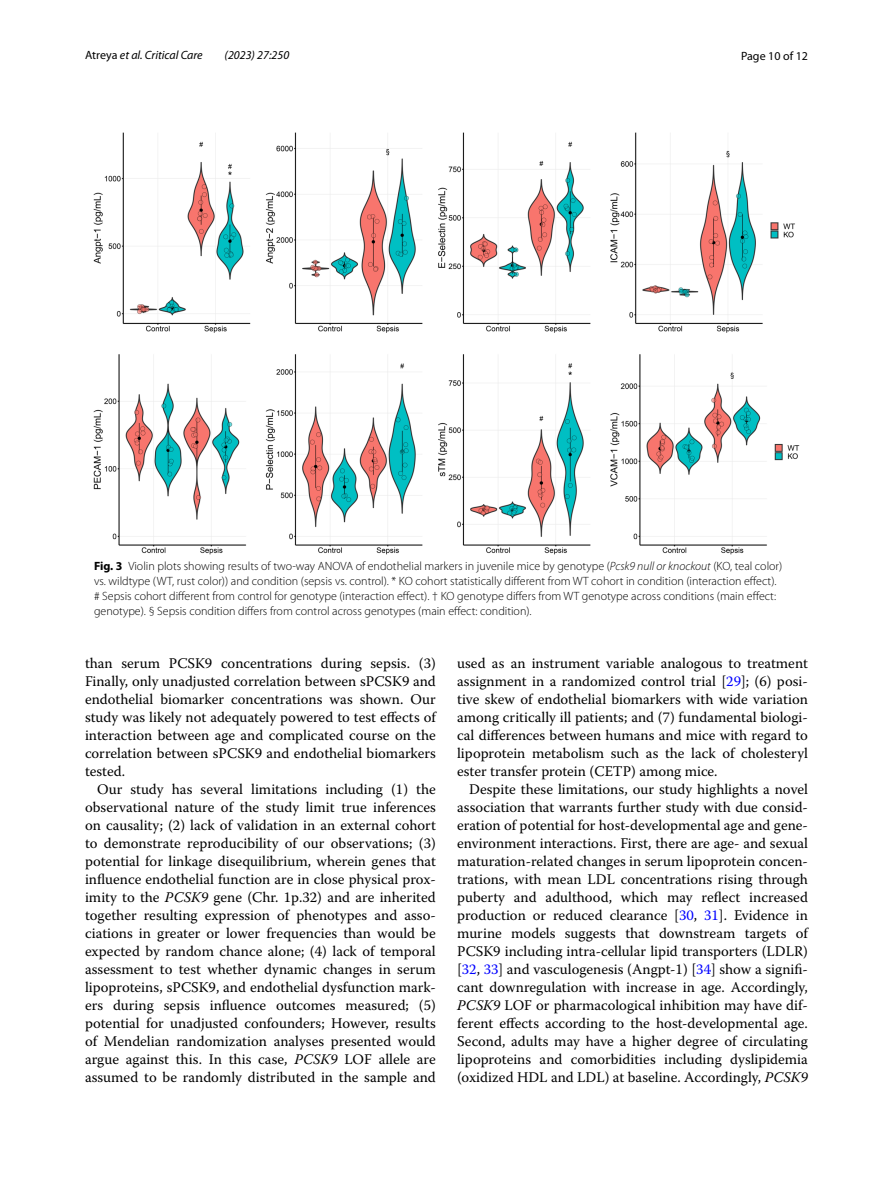
<style>
.page{position:relative;width:893px;height:1187px;background:#fff}
.page>*{position:absolute;margin:0;border:0;box-sizing:border-box;transform-origin:0 0}
.t1{font:14.7px/18px "Warnock Pro";color:#000;text-align:justify}
.t2{font:300 12px/15px "Myriad Pro";color:#000}
.t3{font:italic 12px "Myriad Pro";color:#000}
.t4{font:12px "Myriad Pro";color:#000}
.s1{font-style:normal}
.s2{font-weight:700}
.s3{font-style:italic}
.s4{color:#00f}
</style>
<div class="page">
<img style="left:94px;top:133px;width:705px;height:421px">
<p class="t3" style="left:85px;top:48px;width:119px"><span class="s1">Atreya</span> et al. Critical Care</p>
<p class="t3" style="left:225px;top:48px;width:66px">(2023) 27:250</p>
<p class="t4" style="left:741px;top:48px;width:68px">Page 10 of 12</p>
<p class="t2" style="left:94px;top:558px;width:690px"><span class="s2">Fig. 3</span> Violin plots showing results of two-way ANOVA of endothelial markers in juvenile mice by genotype (<span class="s3">Pcsk9 null or knockout</span> (KO, teal color) vs. wildtype (WT, rust color)) and condition (sepsis vs. control). * KO cohort statistically different from WT cohort in condition (interaction effect). # Sepsis cohort different from control for genotype (interaction effect). † KO genotype differs from WT genotype across conditions (main effect: genotype). § Sepsis condition differs from control across genotypes (main effect: condition).</p>
<p class="t1" style="left:85px;top:653px;width:352px">than serum PCSK9 concentrations during sepsis. (3)<br>Finally, only unadjusted correlation between sPCSK9 and endothelial biomarker concentrations was shown. Our study was likely not adequately powered to test effects of interaction between age and complicated course on the correlation between sPCSK9 and endothelial biomarkers tested.</p>
<p class="t1" style="left:85px;top:779px;width:352px;text-indent:12px">Our study has several limitations including (1) the observational nature of the study limit true inferences on causality; (2) lack of validation in an external cohort to demonstrate reproducibility of our observations; (3) potential for linkage disequilibrium, wherein genes that influence endothelial function are in close physical prox&shy;imity to the <span class="s3">PCSK9</span> gene (Chr. 1p.32) and are inherited together resulting expression of phenotypes and asso&shy;ciations in greater or lower frequencies than would be expected by random chance alone; (4) lack of temporal assessment to test whether dynamic changes in serum lipoproteins, sPCSK9, and endothelial dysfunction mark&shy;ers during sepsis influence outcomes measured; (5) potential for unadjusted confounders; However, results of Mendelian randomization analyses presented would argue against this. In this case, <span class="s3">PCSK9</span> LOF allele are assumed to be randomly distributed in the sample and</p>
<p class="t1" style="left:457px;top:653px;width:352px">used as an instrument variable analogous to treatment assignment in a randomized control trial [<span class="s4">29</span>]; (6) posi&shy;tive skew of endothelial biomarkers with wide variation among critically ill patients; and (7) fundamental biologi&shy;cal differences between humans and mice with regard to lipoprotein metabolism such as the lack of cholesteryl ester transfer protein (CETP) among mice.</p>
<p class="t1" style="left:457px;top:779px;width:352px;text-indent:12px">Despite these limitations, our study highlights a novel association that warrants further study with due consid&shy;eration of potential for host-developmental age and gene&shy;environment interactions. First, there are age- and sexual maturation-related changes in serum lipoprotein concen&shy;trations, with mean LDL concentrations rising through puberty and adulthood, which may reflect increased production or reduced clearance [<span class="s4">30</span>, <span class="s4">31</span>]. Evidence in murine models suggests that downstream targets of PCSK9 including intra-cellular lipid transporters (LDLR) [<span class="s4">32</span>, <span class="s4">33</span>] and vasculogenesis (Angpt-1) [<span class="s4">34</span>] show a signifi&shy;cant downregulation with increase in age. Accordingly, <span class="s3">PCSK9</span> LOF or pharmacological inhibition may have dif&shy;ferent effects according to the host-developmental age.<br>Second, adults may have a higher degree of circulating lipoproteins and comorbidities including dyslipidemia (oxidized HDL and LDL) at baseline. Accordingly, <span class="s3">PCSK9</span></p>
</div>
